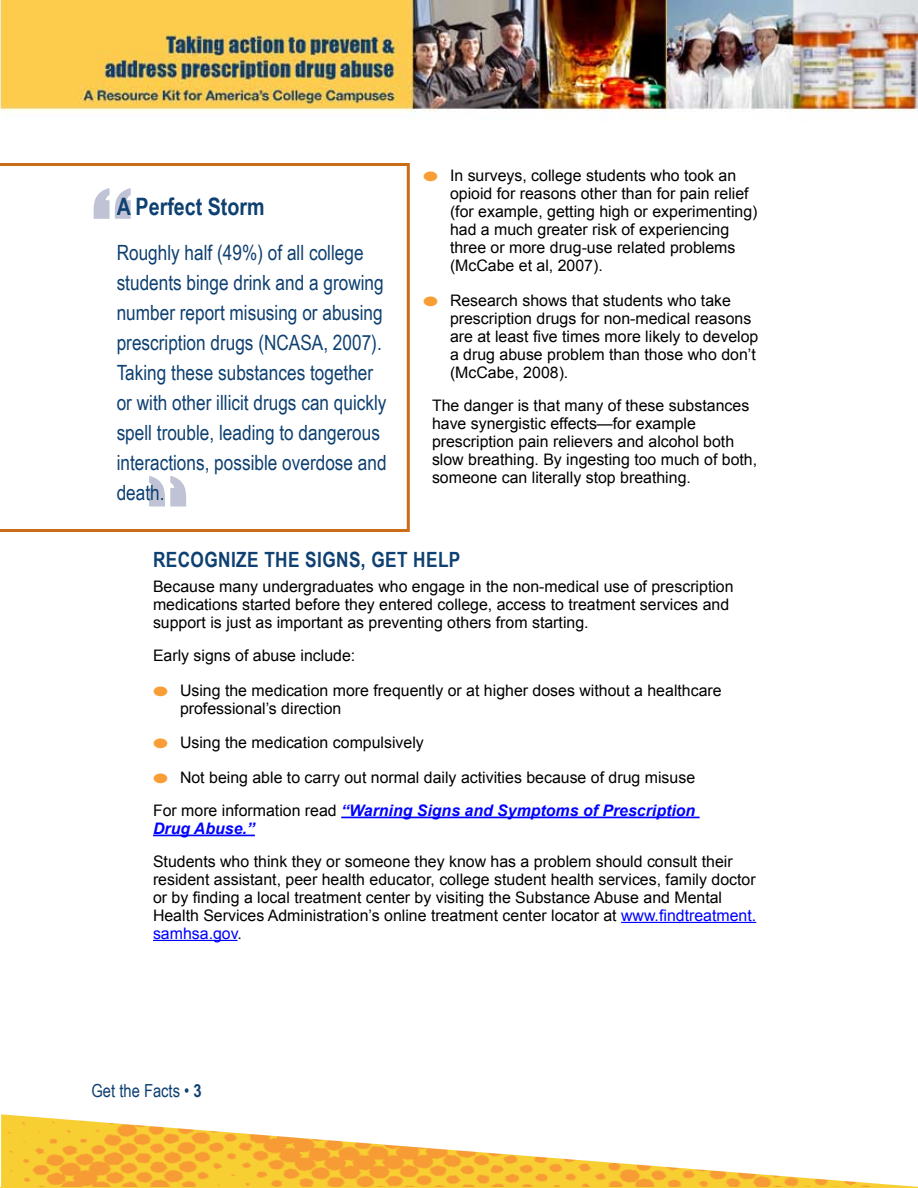
<style>
.page{position:relative;width:918px;height:1188px;background:#fff}
.page>*{position:absolute;margin:0;border:0;box-sizing:border-box;transform-origin:0 0}
.t1{font:120px "Impact";color:#bfc3d5}
.t2{font:700 24px "Arial Narrow";color:#0e4071}
.t3{font:21px/30px "Arial Narrow";color:#0e4071}
.t4{font:700 21px "Arial Narrow";letter-spacing:.02em;color:#0e4071}
.t5{font:18px "Arial Narrow";color:#0e4071}
.t6{font:15.9px/18px "Arial";color:#000}
.t7{font:italic 700 15.9px "Arial";color:#00f}
.s1{color:#f99e37}
.s2{font-weight:700;font-style:italic;color:#00f}
.s3{color:#00f}
.s4{font-weight:700}
</style>
<div class="page">
<img style="left:1px;top:1114px;width:917px;height:74px">
<img style="left:0;top:0;width:918px;height:120px">
<hr style="left:341px;top:817px;width:359px;height:1px;background:#00f">
<hr style="left:153px;top:835px;width:102px;height:1px;background:#00f">
<hr style="left:621px;top:922px;width:135px;height:1px;background:#00f">
<hr style="left:153px;top:940px;width:85px;height:1px;background:#00f">
<svg style="left:0;top:163px;width:410px;height:369px"></svg>
<svg style="left:149px;top:476px;width:37px;height:30px"></svg>
<h1 class="t1" style="left:92px;top:143px;width:43px">“</h1>
<h2 class="t2" style="left:117px;top:192px;width:150px">A PERFECT STORM</h2>
<p class="t3" style="left:117px;top:237px;width:271px">Roughly half (49%) of all college students binge drink and a growing number report misusing or abusing prescription drugs (NCASA, 2007).<br>Taking these substances together or with other illicit drugs can quickly spell trouble, leading to dangerous interactions, possible overdose and death.</p>
<p class="t6" style="left:450px;top:167px;width:309px;text-indent:-27px"><span class="s1">●</span> In surveys, college students who took an opioid for reasons other than for pain relief (for example, getting high or experimenting) had a much greater risk of experiencing three or more drug-use related problems (McCabe et al, 2007).</p>
<p class="t6" style="left:450px;top:291px;width:310px;text-indent:-27px"><span class="s1">●</span> Research shows that students who take prescription drugs for non-medical reasons are at least five times more likely to develop a drug abuse problem than those who don’t (McCabe, 2008).</p>
<p class="t6" style="left:432px;top:396px;width:327px">The danger is that many of these substances have synergistic effects—for example prescription pain relievers and alcohol both slow breathing. By ingesting too much of both, someone can literally stop breathing.</p>
<h3 class="t4" style="left:153px;top:547px;width:309px">RECOGNIZE THE SIGNS, GET HELP</h3>
<p class="t6" style="left:153px;top:578px;width:582px">Because many undergraduates who engage in the non-medical use of prescription medications started before they entered college, access to treatment services and support is just as important as preventing others from starting.</p>
<p class="t6" style="left:153px;top:647px;width:204px">Early signs of abuse include:</p>
<p class="t6" style="left:180px;top:681px;width:543px;text-indent:-27px"><span class="s1">●</span> Using the medication more frequently or at higher doses without a healthcare professional’s direction</p>
<p class="t6" style="left:153px;top:734px;width:272px"><span class="s1">●</span> Using the medication compulsively</p>
<p class="t6" style="left:153px;top:761px;width:544px;line-height:33px"><span class="s1">●</span> Not being able to carry out normal daily activities because of drug misuse<br>For more information read <span class="s2">“Warning Signs and Symptoms of Prescription</span></p>
<p class="t7" style="left:153px;top:819px;width:103px">Drug Abuse.”</p>
<p class="t6" style="left:153px;top:852px;width:605px">Students who think they or someone they know has a problem should consult their resident assistant, peer health educator, college student health services, family doctor or by finding a local treatment center by visiting the Substance Abuse and Mental Health Services Administration’s online treatment center locator at <span class="s3">www.findtreatment. samhsa.gov</span>.</p>
<p class="t5" style="left:92px;top:1080px;width:112px">Get the Facts • <span class="s4">3</span></p>
</div>
